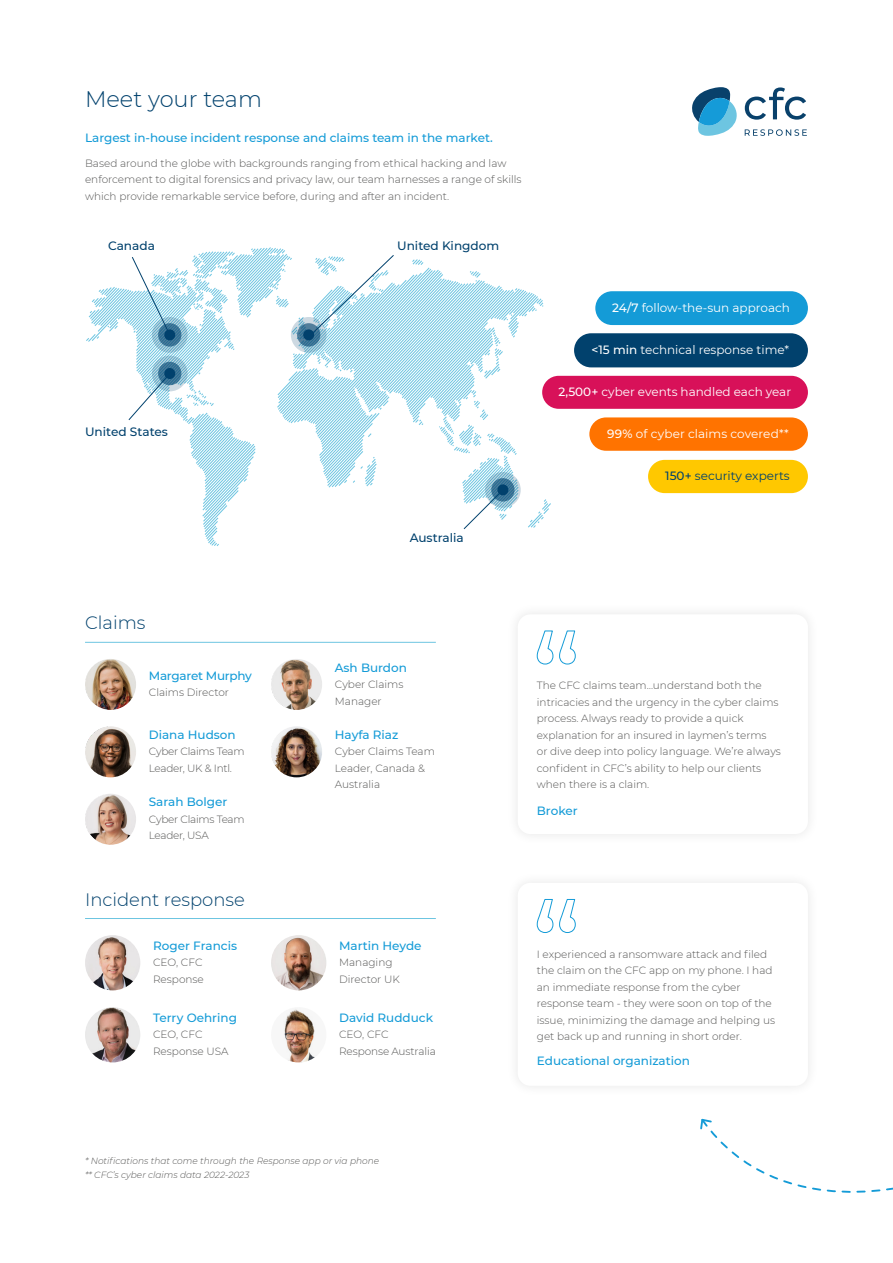
<style>
.page{position:relative;width:893px;height:1263px;background:#fff}
.page>*{position:absolute;margin:0;border:0;box-sizing:border-box;transform-origin:0 0}
.Heading{font:300 22.5px "Montserrat";color:#01416d}
.Heading-2{font:300 18px "Montserrat";color:#01416d}
.Body{font:500 12.15px "Montserrat";color:#01416d}
.Body-2{font:500 12px "Montserrat";color:#149bd7}
.Body-3{font:12px "Montserrat";color:#fff}
.Body-4{font:12px "Montserrat";color:#01416d}
.Body-5{font:500 12px "Montserrat";letter-spacing:-.02em;color:#149bd7}
.Body-6{font:300 10.5px/16.5px "Montserrat";color:#575756}
.Heading-3{font:300 10.5px/16.5px "Montserrat";color:#575756}
.Body-7{font:300 10.5px/16.5px "Montserrat";letter-spacing:-.025em;color:#575756}
.t1{font:italic 300 9px "Montserrat";color:#575756}
.s1{font-weight:500}
</style>
<div class="page">
<img style="left:85px;top:659px;width:51px;height:51px">
<img style="left:85px;top:726px;width:51px;height:51px">
<img style="left:85px;top:794px;width:51px;height:50px">
<img style="left:271px;top:659px;width:51px;height:51px">
<img style="left:271px;top:726px;width:51px;height:51px">
<hr style="left:85px;top:642px;width:351px;height:1px;background:#6dc5e1">
<hr style="left:85px;top:918px;width:351px;height:1px;background:#6dc5e1">
<img style="left:85px;top:935px;width:55px;height:55px">
<img style="left:85px;top:1007px;width:55px;height:55px">
<img style="left:271px;top:935px;width:55px;height:55px">
<img style="left:284px;top:1008px;width:31px;height:54px">
<svg style="left:700px;top:1118px;width:193px;height:75px"></svg>
<div style="left:506px;top:871px;width:314px;height:226px;background:#fbfbfb"></div>
<div style="left:518px;top:883px;width:290px;height:203px;background:#fff;border-radius:13px"></div>
<svg style="left:536px;top:899px;width:40px;height:34px"></svg>
<div style="left:506px;top:603px;width:314px;height:242px;background:#fbfbfb"></div>
<div style="left:518px;top:614px;width:290px;height:220px;background:#fff;border-radius:13px"></div>
<svg style="left:536px;top:630px;width:40px;height:35px"></svg>
<svg style="left:86px;top:247px;width:465px;height:299px"></svg>
<svg style="left:291px;top:317px;width:36px;height:36px"></svg>
<svg style="left:152px;top:356px;width:36px;height:35px"></svg>
<svg style="left:152px;top:317px;width:36px;height:36px"></svg>
<svg style="left:485px;top:472px;width:36px;height:36px"></svg>
<svg style="left:128px;top:373px;width:43px;height:48px"></svg>
<svg style="left:131px;top:256px;width:40px;height:80px"></svg>
<svg style="left:307px;top:254px;width:87px;height:85px"></svg>
<svg style="left:463px;top:486px;width:44px;height:44px"></svg>
<div style="left:589px;top:417px;width:219px;height:34px;background:#ff7300;border-radius:17px"></div>
<div style="left:595px;top:291px;width:213px;height:34px;background:#149bd7;border-radius:17px"></div>
<div style="left:542px;top:376px;width:266px;height:33px;background:#d81159;border-radius:16px"></div>
<div style="left:574px;top:333px;width:234px;height:34px;background:#01416d;border-radius:17px"></div>
<div style="left:648px;top:460px;width:160px;height:33px;background:#ffc800;border-radius:17px"></div>
<svg style="left:692px;top:87px;width:45px;height:49px"></svg>
<svg style="left:745px;top:87px;width:61px;height:33px"></svg>
<svg style="left:745px;top:129px;width:62px;height:7px"></svg>
<p class="Heading" style="left:85px;top:84px;width:178px">Meet your team</p>
<p class="Body-2" style="left:85px;top:129px;width:409px">Largest in-house incident response and claims team in the market.</p>
<p class="Heading-3" style="left:85px;top:155px;width:438px">Based around the globe with backgrounds ranging from ethical hacking and law enforcement to digital forensics and privacy law, our team harnesses a range of skills which provide remarkable service before, during and after an incident.</p>
<p class="Body" style="left:108px;top:237px;width:48px">Canada</p>
<p class="Body" style="left:397px;top:237px;width:104px">United Kingdom</p>
<p class="Body" style="left:85px;top:423px;width:84px">United States</p>
<p class="Body" style="left:410px;top:529px;width:56px">Australia</p>
<p class="Body-3" style="left:612px;top:300px;width:179px"><span class="s1">24/7</span> follow-the-sun approach</p>
<p class="Body-3" style="left:591px;top:342px;width:199px"><span class="s1">&lt;15 min</span> technical response time*</p>
<p class="Body-3" style="left:559px;top:383px;width:234px"><span class="s1">2,500+</span> cyber events handled each year</p>
<p class="Body-3" style="left:607px;top:425px;width:183px"><span class="s1">99%</span> of cyber claims covered**</p>
<p class="Body-4" style="left:665px;top:468px;width:126px"><span class="s1">150+</span> security experts</p>
<p class="Heading-2" style="left:85px;top:611px;width:62px">Claims</p>
<p class="Body-5" style="left:149px;top:667px;width:105px">Margaret Murphy</p>
<p class="Body-6" style="left:149px;top:684px;width:82px">Claims Director</p>
<p class="Body-2" style="left:149px;top:726px;width:88px">Diana Hudson</p>
<p class="Body-7" style="left:149px;top:743px;width:97px">Cyber Claims Team<br>Leader, UK &amp; Intl.</p>
<p class="Body-2" style="left:149px;top:794px;width:80px">Sarah Bolger</p>
<p class="Body-7" style="left:149px;top:810px;width:97px">Cyber Claims Team<br>Leader, USA</p>
<p class="Heading-2" style="left:85px;top:887px;width:161px">Incident response</p>
<p class="Body-2" style="left:153px;top:937px;width:86px">Roger Francis</p>
<p class="Body-6" style="left:153px;top:954px;width:52px">CEO, CFC<br>Response</p>
<p class="Body-2" style="left:153px;top:1009px;width:85px">Terry Oehring</p>
<p class="Body-6" style="left:153px;top:1026px;width:77px">CEO, CFC<br>Response USA</p>
<p class="Body-2" style="left:335px;top:659px;width:74px">Ash Burdon</p>
<p class="Body-6" style="left:335px;top:676px;width:70px">Cyber Claims<br>Manager</p>
<p class="Body-2" style="left:335px;top:726px;width:65px">Hayfa Riaz</p>
<p class="Body-6" style="left:335px;top:743px;width:102px">Cyber Claims Team<br>Leader, Canada &amp;<br>Australia</p>
<p class="Body-2" style="left:339px;top:937px;width:84px">Martin Heyde</p>
<p class="Body-6" style="left:339px;top:954px;width:62px">Managing<br>Director UK</p>
<p class="Body-2" style="left:339px;top:1009px;width:95px">David Rudduck</p>
<p class="Body-6" style="left:339px;top:1026px;width:98px">CEO, CFC<br>Response Australia</p>
<p class="Body-6" style="left:537px;top:677px;width:245px">The CFC claims team…understand both the intricacies and the urgency in the cyber claims process. Always ready to provide a quick explanation for an insured in laymen’s terms<br>or dive deep into policy language. We’re always confident in CFC’s ability to help our clients when there is a claim.</p>
<p class="Body-2" style="left:537px;top:802px;width:42px">Broker</p>
<p class="Body-6" style="left:537px;top:945px;width:240px">I experienced a ransomware attack and filed the claim on the CFC app on my phone. I had an immediate response from the cyber response team - they were soon on top of the issue, minimizing the damage and helping us get back up and running in short order.</p>
<p class="Body-2" style="left:537px;top:1052px;width:155px">Educational organization</p>
<p class="t1" style="left:85px;top:1155px;width:296px">* Notifications that come through the Response app or via phone</p>
<p class="t1" style="left:85px;top:1168px;width:166px">** CFC’s cyber claims data 2022-2023</p>
</div>
